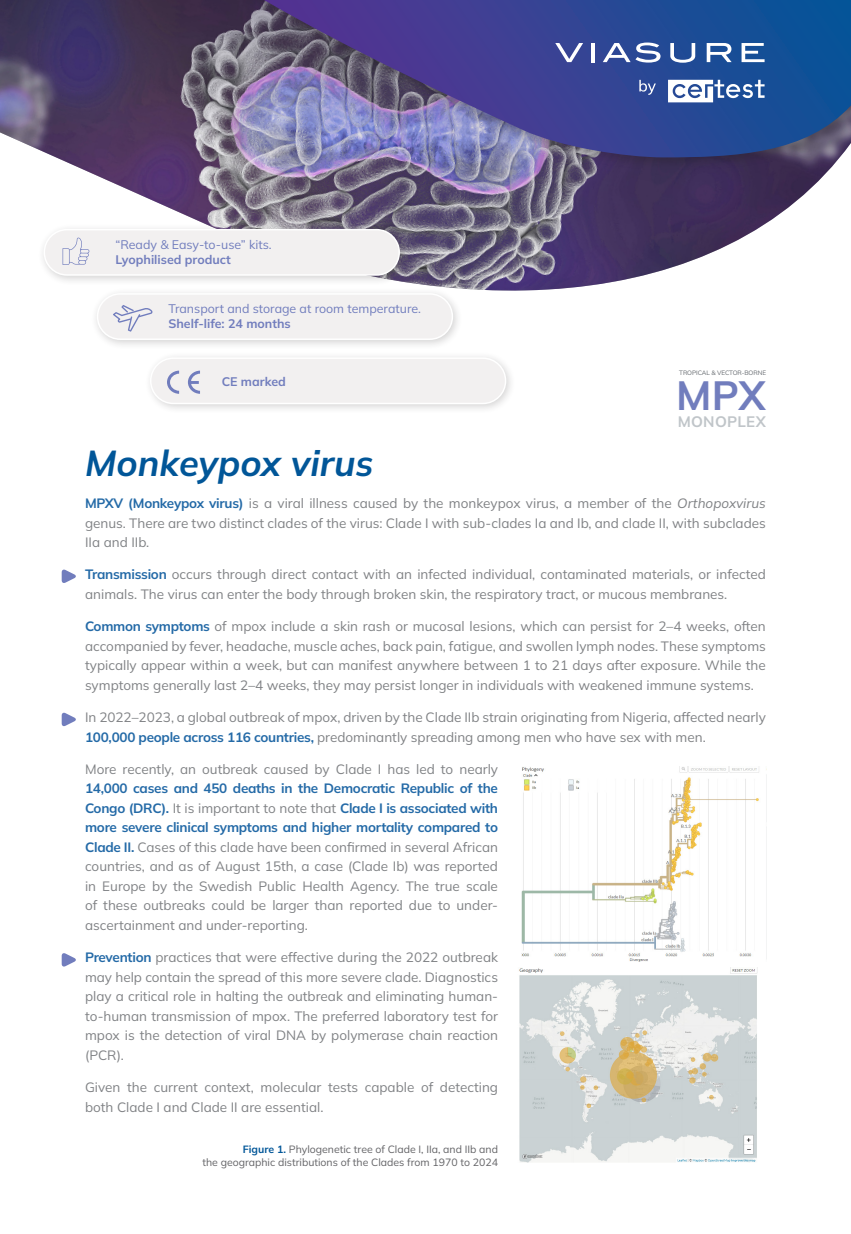
<style>
.page{position:relative;width:851px;height:1234px;background:#fff}
.page>*{position:absolute;margin:0;border:0;box-sizing:border-box;transform-origin:0 0}
.Titulo{font:700 40.65px "Mulish";color:#717dbd}
.Titulo-2{font:italic 700 36px "Mulish";color:#015698}
.Titulo-3{font:700 15.15px "Mulish";letter-spacing:.015em;color:#c0c5c9}
.Texto_general{font:13.5px/19.5px "Mulish";color:#808285;text-align:justify}
.t1{font:12.45px "Mulish";color:#717dbd}
.t2{font:700 12.45px "Mulish";color:#717dbd}
.Referencias{font:10.5px/12.6px "Mulish";color:#636366;text-align:right}
.t3{font:6.3px "Mulish";letter-spacing:-.01em;color:#666b70}
.s1{font-weight:700;color:#246aa7}
.s2{font-style:italic}
.s3{font-weight:700;color:#015698}
</style>
<div class="page">
<img style="left:0;top:0;width:828px;height:291px">
<div style="left:235px;top:0;width:615px;height:171px;background:#231f20;opacity:.3"></div>
<svg style="left:264px;top:0;width:586px;height:157px;background:#465598"></svg>
<svg style="left:668px;top:80px;width:96px;height:22px"></svg>
<svg style="left:639px;top:80px;width:16px;height:15px"></svg>
<svg style="left:555px;top:43px;width:28px;height:19px"></svg>
<hr style="left:591px;top:43px;width:3px;height:19px;background:#fff">
<svg style="left:602px;top:43px;width:58px;height:20px"></svg>
<svg style="left:670px;top:43px;width:25px;height:20px"></svg>
<svg style="left:706px;top:43px;width:25px;height:19px"></svg>
<svg style="left:741px;top:43px;width:23px;height:19px"></svg>
<div style="left:38px;top:223px;width:372px;height:63px;background:#231f20;opacity:.2"></div>
<div style="left:44px;top:230px;width:355px;height:45px;background:#f2f0f0;border-radius:23px"></div>
<div style="left:44px;top:229px;width:356px;height:47px;border:2px solid #fff;border-radius:23px"></div>
<svg style="left:62px;top:237px;width:27px;height:28px"></svg>
<div style="left:91px;top:287px;width:372px;height:63px;background:#231f20;opacity:.2"></div>
<div style="left:97px;top:294px;width:355px;height:45px;background:#f2f0f0;border-radius:23px"></div>
<div style="left:97px;top:293px;width:356px;height:47px;border:2px solid #fff;border-radius:23px"></div>
<svg style="left:113px;top:305px;width:40px;height:26px"></svg>
<div style="left:144px;top:351px;width:372px;height:63px;background:#231f20;opacity:.2"></div>
<div style="left:151px;top:358px;width:354px;height:45px;background:#f2f0f0;border-radius:23px"></div>
<div style="left:150px;top:357px;width:356px;height:47px;border:2px solid #fff;border-radius:23px"></div>
<svg style="left:167px;top:370px;width:12px;height:24px"></svg>
<svg style="left:188px;top:370px;width:12px;height:24px"></svg>
<svg style="left:62px;top:569px;width:14px;height:14px"></svg>
<svg style="left:62px;top:712px;width:14px;height:14px"></svg>
<svg style="left:62px;top:953px;width:14px;height:13px"></svg>
<img style="left:521px;top:766px;width:238px;height:196px">
<img style="left:519px;top:967px;width:239px;height:196px">
<p class="t1" style="left:115px;top:236px;width:158px">“Ready &amp; Easy-to-use” kits.</p>
<p class="t2" style="left:115px;top:251px;width:117px">Lyophilised product</p>
<p class="t1" style="left:168px;top:300px;width:254px">Transport and storage at room temperature.</p>
<p class="t2" style="left:168px;top:315px;width:124px">Shelf-life: 24 months</p>
<p class="t2" style="left:222px;top:373px;width:66px">CE marked</p>
<p class="Titulo-2" style="left:85px;top:439px;width:290px">Monkeypox virus</p>
<p class="t3" style="left:679px;top:368px;width:88px">TROPICAL &amp; VECTOR-BORNE</p>
<p class="Titulo" style="left:676px;top:367px;width:91px">MPX</p>
<p class="Titulo-3" style="left:677px;top:411px;width:90px">MONOPLEX</p>
<p class="Texto_general" style="left:85px;top:493px;width:682px"><span class="s1">MPXV (Monkeypox virus)</span> is a viral illness caused by the monkeypox virus, a member of the <span class="s2">Orthopoxvirus </span>genus. There are two distinct clades of the virus: Clade I with sub-clades Ia and Ib, and clade II, with subclades IIa and IIb.</p>
<p class="Texto_general" style="left:85px;top:564px;width:682px"><span class="s1">Transmission</span> occurs through direct contact with an infected individual, contaminated materials, or infected animals. The virus can enter the body through broken skin, the respiratory tract, or mucous membranes.</p>
<p class="Texto_general" style="left:85px;top:616px;width:682px"><span class="s1">Common symptoms</span> of mpox include a skin rash or mucosal lesions, which can persist for 2–4 weeks, often accompanied by fever, headache, muscle aches, back pain, fatigue, and swollen lymph nodes. These symptoms typically appear within a week, but can manifest anywhere between 1 to 21 days after exposure. While the symptoms generally last 2–4 weeks, they may persist longer in individuals with weakened immune systems.</p>
<p class="Texto_general" style="left:85px;top:707px;width:682px">In 2022–2023, a global outbreak of mpox, driven by the Clade IIb strain originating from Nigeria, affected nearly<br><span class="s1">100,000 people across 116 countries,</span> predominantly spreading among men who have sex with men.</p>
<p class="Texto_general" style="left:85px;top:758px;width:414px">More recently, an outbreak caused by Clade I has led to nearly <span class="s1">14,000 cases and 450 deaths in the Democratic Republic of the Congo (DRC).</span> It is important to note that <span class="s1">Clade I is associated with more severe clinical symptoms and higher mortality compared to Clade II.</span> Cases of this clade have been confirmed in several African countries, and as of August 15th, a case (Clade Ib) was reported in Europe by the Swedish Public Health Agency. The true scale of these outbreaks could be larger than reported due to under&shy;ascertainment and under-reporting.</p>
<p class="Texto_general" style="left:85px;top:947px;width:414px"><span class="s1">Prevention</span> practices that were effective during the 2022 outbreak may help contain the spread of this more severe clade. Diagnostics play a critical role in halting the outbreak and eliminating human&shy;to-human transmission of mpox. The preferred laboratory test for mpox is the detection of viral DNA by polymerase chain reaction (PCR).</p>
<p class="Texto_general" style="left:85px;top:1076px;width:414px">Given the current context, molecular tests capable of detecting both Clade I and Clade II are essential.</p>
<p class="Referencias" style="left:202px;top:1142px;width:297px"><span class="s3">Figure 1.</span> Phylogenetic tree of Clade I, IIa, and IIb and<br>the geographic distributions of the Clades from 1970 to 2024</p>
</div>
